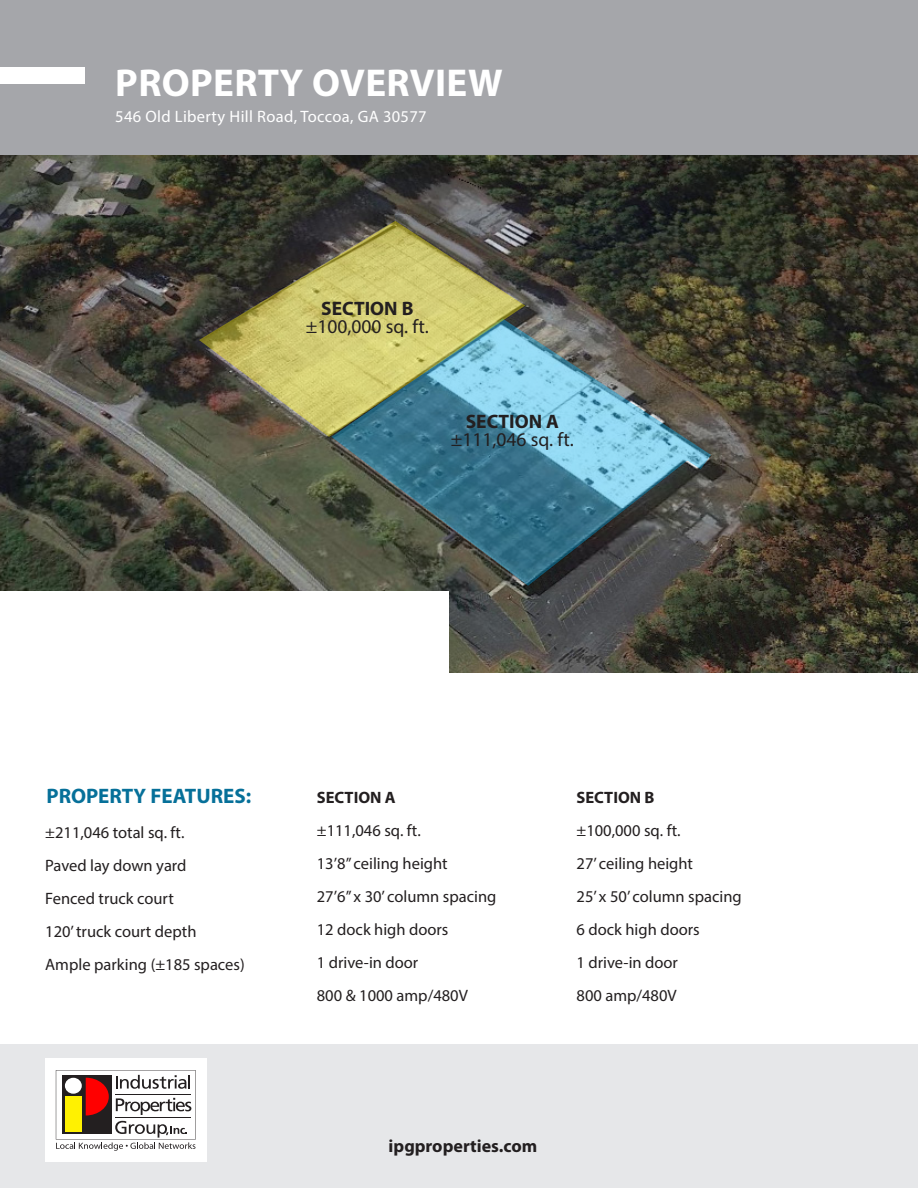
<style>
.page{position:relative;width:918px;height:1188px;background:#fff}
.page>*{position:absolute;margin:0;border:0;box-sizing:border-box;transform-origin:0 0}
.t1{font:700 39px "Myriad Pro";letter-spacing:.01em;color:#fff}
.t2{font:700 21px "Myriad Pro";color:#067099}
.t3{font:19.5px "Myriad Pro";color:#231f20}
.t4{font:700 19.5px "Myriad Pro";color:#231f20}
.t5{font:700 18px "Myriad Pro";color:#231f20}
.t6{font:16.5px/33px "Myriad Pro";color:#231f20}
.t7{font:16.5px "Myriad Pro";letter-spacing:.02em;color:#fff}
.t8{font:700 16.5px "Myriad Pro";color:#231f20}
</style>
<div class="page">
<img style="left:0;top:154px;width:918px;height:519px">
<div style="left:0;top:0;width:918px;height:154px;background:#a5a6aa"></div>
<div style="left:0;top:67px;width:85px;height:17px;background:#fff"></div>
<div style="left:0;top:1045px;width:918px;height:143px;background:#e6e7e9"></div>
<div style="left:45px;top:1059px;width:162px;height:103px;background:#fff"></div>
<svg style="left:56px;top:1070px;width:140px;height:81px"></svg>
<div style="left:0;top:592px;width:448px;height:136px;background:#fff"></div>
<svg style="left:330px;top:317px;width:383px;height:270px;background:#547177"></svg>
<svg style="left:198px;top:219px;width:329px;height:219px;background:#8b936a"></svg>
<h1 class="t1" style="left:115px;top:67px;width:389px">PROPERTY OVERVIEW</h1>
<p class="t7" style="left:115px;top:110px;width:313px">546 Old Liberty Hill Road, Toccoa, GA 30577</p>
<p class="t4" style="left:321px;top:301px;width:94px">SECTION B</p>
<p class="t3" style="left:306px;top:319px;width:124px">±100,000 sq. ft.</p>
<p class="t4" style="left:466px;top:414px;width:95px">SECTION A</p>
<p class="t3" style="left:451px;top:432px;width:124px">±111,046 sq. ft.</p>
<p class="t2" style="left:46px;top:787px;width:206px">PROPERTY FEATURES:</p>
<p class="t6" style="left:45px;top:817px;width:201px">±211,046 total sq. ft.<br>Paved lay down yard<br>Fenced truck court<br>120’ truck court depth<br>Ample parking (±185 spaces)</p>
<p class="t8" style="left:317px;top:790px;width:80px">SECTION A</p>
<p class="t6" style="left:317px;top:815px;width:181px">±111,046 sq. ft.<br>13’8” ceiling height<br>27’6” x 30’ column spacing<br>12 dock high doors<br>1 drive-in door<br>800 &amp; 1000 amp/480V</p>
<p class="t8" style="left:577px;top:790px;width:80px">SECTION B</p>
<p class="t6" style="left:577px;top:815px;width:167px">±100,000 sq. ft.<br>27’ ceiling height<br>25’ x 50’ column spacing<br>6 dock high doors<br>1 drive-in door<br>800 amp/480V</p>
<p class="t5" style="left:389px;top:1139px;width:150px">ipgproperties.com</p>
</div>
